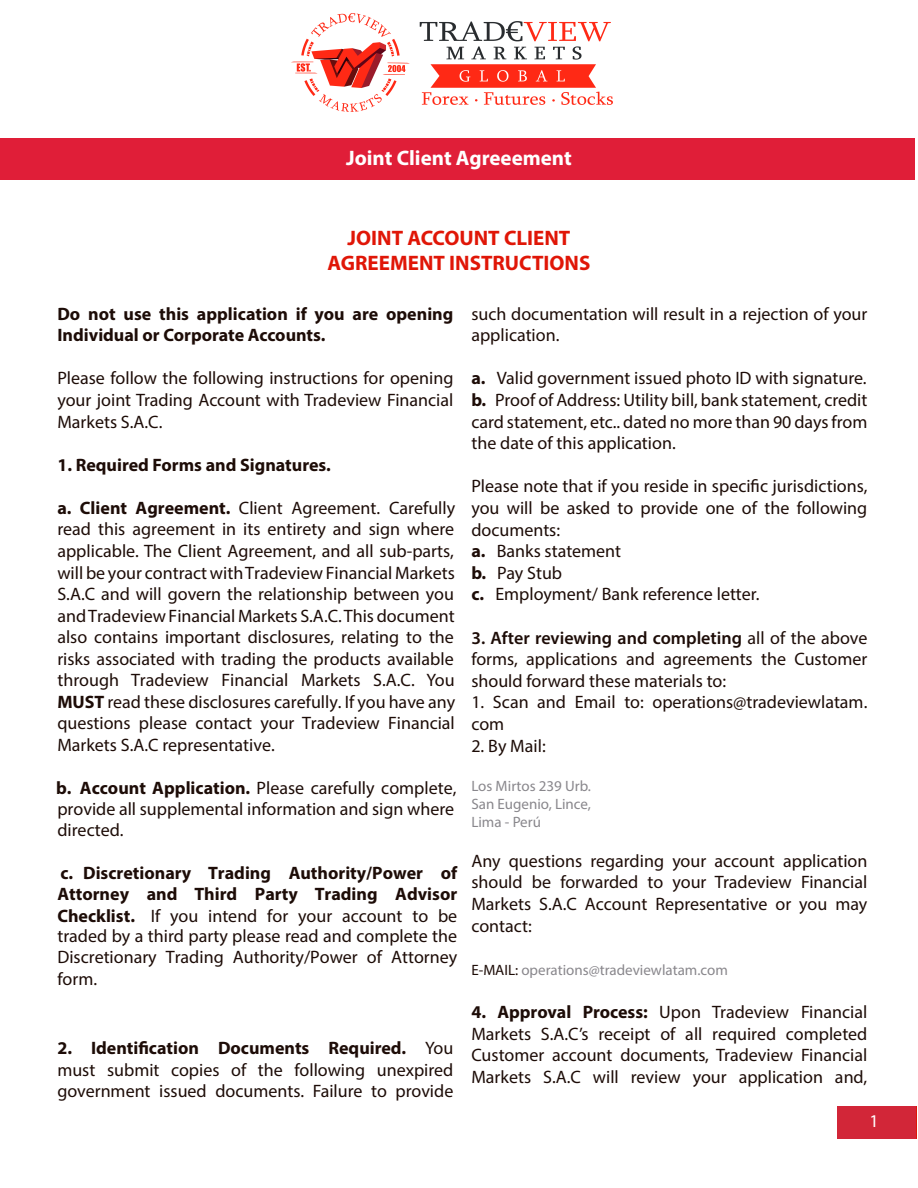
<style>
.page{position:relative;width:918px;height:1188px;background:#fff}
.page>*{position:absolute;margin:0;border:0;box-sizing:border-box;transform-origin:0 0}
.t1{font:700 21px/25.2px "Myriad Pro";color:#e01607;text-align:center}
.t2{font:700 21px "Myriad Pro";color:#fff}
.t3{font:18px/21.6px "Myriad Pro";color:#1d0c07;text-align:justify}
.t4{font:700 18px/21.6px "Myriad Pro";color:#1d0c07}
.t5{font:18px "Myriad Pro";color:#fff}
.t6{font:15px/18px "Myriad Pro";color:#89878c;text-align:justify}
.s1{font-weight:700}
.s2{font-weight:600}
.s3{color:#1d0c07}
</style>
<div class="page">
<div style="left:837px;top:1106px;width:78px;height:32px;background:#d22638"></div>
<div style="left:0;top:138px;width:915px;height:42px;background:#e01e38"></div>
<img style="left:292px;top:13px;width:321px;height:99px">
<p class="t2" style="left:346px;top:144px;width:227px">Joint Client Agreeement</p>
<p class="t1" style="left:328px;top:224px;width:264px">JOINT ACCOUNT CLIENT<br>AGREEMENT INSTRUCTIONS</p>
<p class="t4" style="left:57px;top:302px;width:397px">Do not use this application if you are opening<br>Individual or Corporate Accounts.</p>
<p class="t3" style="left:57px;top:367px;width:397px">Please follow the following instructions for opening your joint Trading Account with Tradeview Financial Markets S.A.C.</p>
<p class="t4" style="left:57px;top:453px;width:275px">1. Required Forms and Signatures.</p>
<p class="t3" style="left:57px;top:497px;width:399px"><span class="s1">a. Client Agreement.</span> Client Agreement. Carefully read this agreement in its entirety and sign where applicable. The Client Agreement, and all sub-parts, will be your contract with Tradeview Financial Markets S.A.C and will govern the relationship between you and Tradeview Financial Markets S.A.C. This document also contains important disclosures, relating to the risks associated with trading the products available through Tradeview Financial Markets S.A.C. You <span class="s1">MUST</span> read these disclosures carefully. If you have any questions please contact your Tradeview Financial Markets S.A.C representative.</p>
<p class="t3" style="left:56px;top:777px;width:402px;line-height:21.1px;text-align:left"><span class="s1">b. Account Application.</span> Please carefully complete, provide all supplemental information and sign where directed.</p>
<p class="t3" style="left:57px;top:862px;width:401px;line-height:21.1px"><span class="s1">c. Discretionary Trading Authority/Power of Attorney and Third Party Trading Advisor Checklist.</span> If you intend for your account to be traded by a third party please read and complete the Discretionary Trading Authority/Power of Attorney form.</p>
<p class="t3" style="left:471px;top:303px;width:397px">such documentation will result in a rejection of your application.</p>
<p class="t3" style="left:471px;top:367px;width:398px"><span class="s1">a.</span> Valid government issued photo ID with signature. <span class="s1">b.</span> Proof of Address: Utility bill, bank statement, credit card statement, etc.. dated no more than 90 days from the date of this application.</p>
<p class="t3" style="left:471px;top:475px;width:398px;text-align:left">Please note that if you reside in specific jurisdictions, you will be asked to provide one of the following documents:<br><span class="s1">a.</span> Banks statement<br><span class="s1">b.</span> Pay Stub<br><span class="s1">c.</span> Employment/ Bank reference letter.</p>
<p class="t3" style="left:471px;top:627px;width:398px"><span class="s2">3. After reviewing and completing</span> all of the above forms, applications and agreements the Customer should forward these materials to:</p>
<p class="t3" style="left:471px;top:691px;width:397px">1. Scan and Email to: operations@tradeviewlatam. com</p>
<p class="t3" style="left:471px;top:735px;width:76px">2. By Mail:</p>
<p class="t6" style="left:471px;top:777px;width:121px">Los Mirtos 239 Urb.<br>San Eugenio, Lince, Lima - Perú</p>
<p class="t3" style="left:471px;top:850px;width:398px">Any questions regarding your account application should be forwarded to your Tradeview Financial Markets S.A.C Account Representative or you may contact:</p>
<p class="t6" style="left:471px;top:961px;width:258px"><span class="s3">E-MAIL:</span> operations@tradeviewlatam.com</p>
<p class="t3" style="left:471px;top:1001px;width:397px"><span class="s1">4. Approval Process:</span> Upon Tradeview Financial Markets S.A.C’s receipt of all required completed Customer account documents, Tradeview Financial Markets S.A.C will review your application and,</p>
<p class="t3" style="left:57px;top:1037px;width:398px"><span class="s1">2. Identification Documents Required.</span> You must submit copies of the following unexpired government issued documents. Failure to provide</p>
<p class="t5" style="left:871px;top:1110px;width:11px">1</p>
</div>
